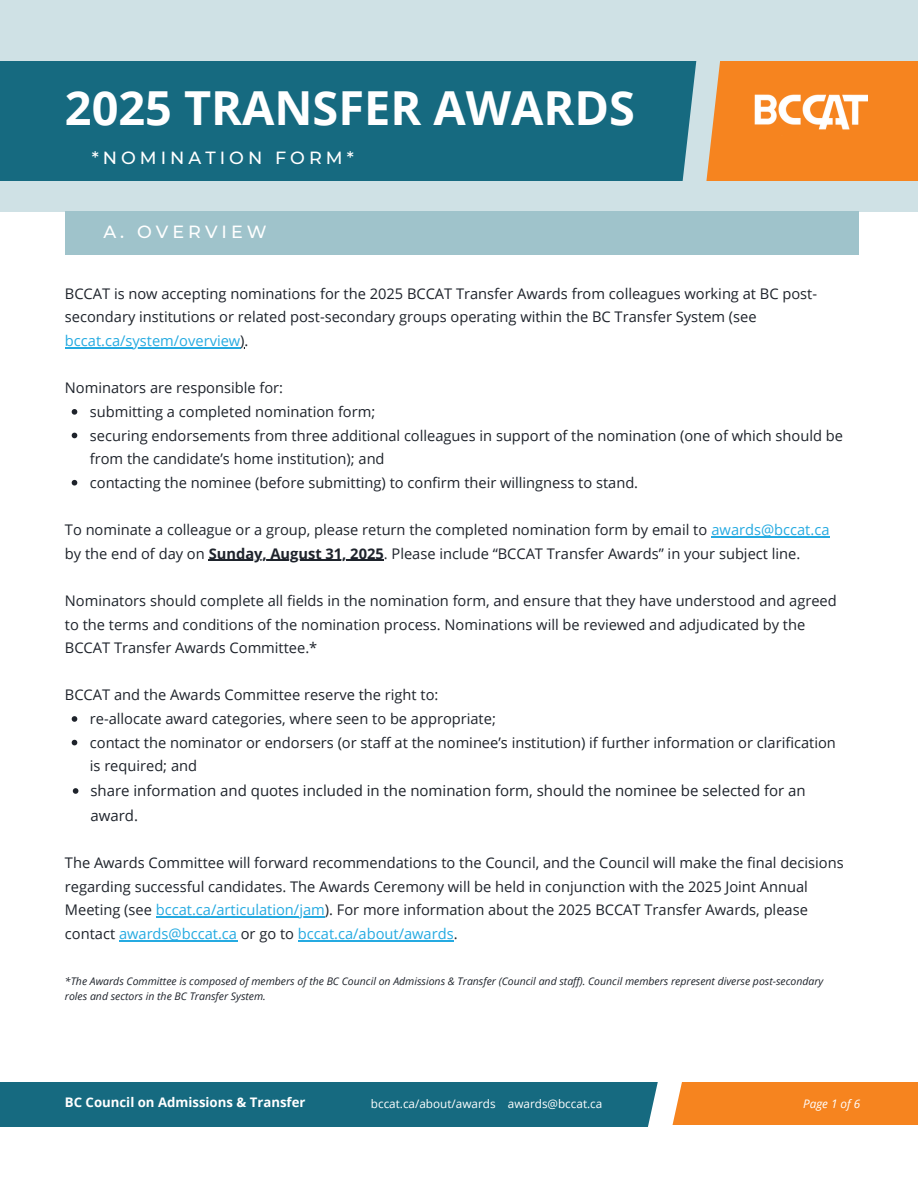
<style>
.page{position:relative;width:918px;height:1188px;background:#fff}
.page>*{position:absolute;margin:0;border:0;box-sizing:border-box;transform-origin:0 0}
.t1{font:700 46.95px "Open Sans";color:#fff}
.t2{font:500 17.55px "Montserrat";letter-spacing:.23em;color:#fff}
.t3{font:15px/24.8px "Open Sans";color:#1e232b}
.t4{font:14.7px/23.7px "Open Sans";color:#1e232b}
.t5{font:14.7px "Open Sans";color:#25aae1}
.t6{font:700 13.2px "Open Sans";color:#fff}
.t7{font:11.7px "Open Sans";color:#fff}
.t8{font:italic 11.7px "Open Sans";color:#fff}
.t9{font:italic 10.5px/14.9px "Open Sans";color:#1e232b}
.s1{color:#1e232b}
.s2{color:#25aae1}
.s3{font-weight:700}
</style>
<div class="page">
<div style="left:0;top:0;width:918px;height:212px;background:#cfe1e5"></div>
<div style="left:0;top:62px;width:701px;height:119px;background:#166a80"></div>
<div style="left:65px;top:212px;width:794px;height:43px;background:#9fc3cb"></div>
<div style="left:701px;top:62px;width:217px;height:119px;background:#f6841f"></div>
<svg style="left:667px;top:61px;width:70px;height:151px"></svg>
<img style="left:754px;top:94px;width:114px;height:36px">
<hr style="left:65px;top:347px;width:175px;height:1px;background:#25aae1">
<svg style="left:72px;top:409px;width:5px;height:6px"></svg>
<svg style="left:72px;top:433px;width:5px;height:5px"></svg>
<svg style="left:72px;top:480px;width:5px;height:6px"></svg>
<hr style="left:711px;top:536px;width:118px;height:1px;background:#25aae1">
<hr style="left:209px;top:560px;width:175px;height:1px;background:#1e232b">
<svg style="left:72px;top:716px;width:5px;height:6px"></svg>
<svg style="left:72px;top:740px;width:5px;height:5px"></svg>
<svg style="left:73px;top:788px;width:5px;height:6px"></svg>
<hr style="left:156px;top:916px;width:169px;height:2px;background:#25aae1">
<hr style="left:119px;top:940px;width:118px;height:1px;background:#25aae1">
<hr style="left:298px;top:940px;width:156px;height:1px;background:#25aae1">
<div style="left:0;top:1082px;width:663px;height:45px;background:#166a80"></div>
<div style="left:660px;top:1082px;width:258px;height:43px;background:#f6841f"></div>
<svg style="left:648px;top:1082px;width:34px;height:45px"></svg>
<p class="t1" style="left:65px;top:75px;width:572px">2025 TRANSFER AWARDS</p>
<p class="t2" style="left:92px;top:147px;width:263px">*NOMINATION FORM*</p>
<h1 class="t2" style="left:103px;top:221px;width:165px">A. OVERVIEW</h1>
<h2 class="t4" style="left:65px;top:281px;width:754px">BCCAT is now accepting nominations for the 2025 BCCAT Transfer Awards from colleagues working at BC post&shy;secondary institutions or related post-secondary groups operating within the BC Transfer System (see</h2>
<p class="t5" style="left:65px;top:330px;width:185px">bccat.ca/system/overview<span class="s1">).</span></p>
<p class="t4" style="left:90px;top:376px;width:287px;text-indent:-25px">Nominators are responsible for:<br>submitting a completed nomination form;</p>
<h2 class="t4" style="left:90px;top:423px;width:755px">securing endorsements from three additional colleagues in support of the nomination (one of which should be from the candidate’s home institution); and</h2>
<h3 class="t4" style="left:90px;top:470px;width:550px">contacting the nominee (before submitting) to confirm their willingness to stand.</h3>
<h3 class="t4" style="left:65px;top:517px;width:766px">To nominate a colleague or a group, please return the completed nomination form by email to <span class="s2">awards@bccat.ca </span>by the end of day on <span class="s3">Sunday, August 31, 2025</span>. Please include “BCCAT Transfer Awards” in your subject line.</h3>
<p class="t4" style="left:65px;top:588px;width:773px">Nominators should complete all fields in the nomination form, and ensure that they have understood and agreed to the terms and conditions of the nomination process. Nominations will be reviewed and adjudicated by the<br>BCCAT Transfer Awards Committee.*</p>
<p class="t4" style="left:65px;top:683px;width:375px">BCCAT and the Awards Committee reserve the right to:</p>
<p class="t4" style="left:90px;top:706px;width:408px">re-allocate award categories, where seen to be appropriate;</p>
<h3 class="t4" style="left:90px;top:730px;width:747px">contact the nominator or endorsers (or staff at the nominee’s institution) if further information or clarification is required; and</h3>
<h3 class="t3" style="left:90px;top:778px;width:717px">share information and quotes included in the nomination form, should the nominee be selected for an award.</h3>
<h3 class="t4" style="left:65px;top:850px;width:780px">The Awards Committee will forward recommendations to the Council, and the Council will make the final decisions regarding successful candidates. The Awards Ceremony will be held in conjunction with the 2025 Joint Annual<br>Meeting (see <span class="s2">bccat.ca/articulation/jam</span>). For more information about the 2025 BCCAT Transfer Awards, please</h3>
<p class="t5" style="left:65px;top:923px;width:394px"><span class="s1">contact</span> awards@bccat.ca <span class="s1">or go to</span> bccat.ca/about/awards<span class="s1">.</span></p>
<p class="t9" style="left:65px;top:973px;width:760px">*The Awards Committee is composed of members of the BC Council on Admissions &amp; Transfer (Council and staff). Council members represent diverse post-secondary roles and sectors in the BC Transfer System.</p>
<p class="t6" style="left:65px;top:1093px;width:242px">BC Council on Admissions &amp; Transfer</p>
<p class="t7" style="left:371px;top:1095px;width:233px">bccat.ca/about/awards awards@bccat.ca</p>
<h3 class="t8" style="left:803px;top:1095px;width:59px">Page 1 of 6</h3>
</div>
